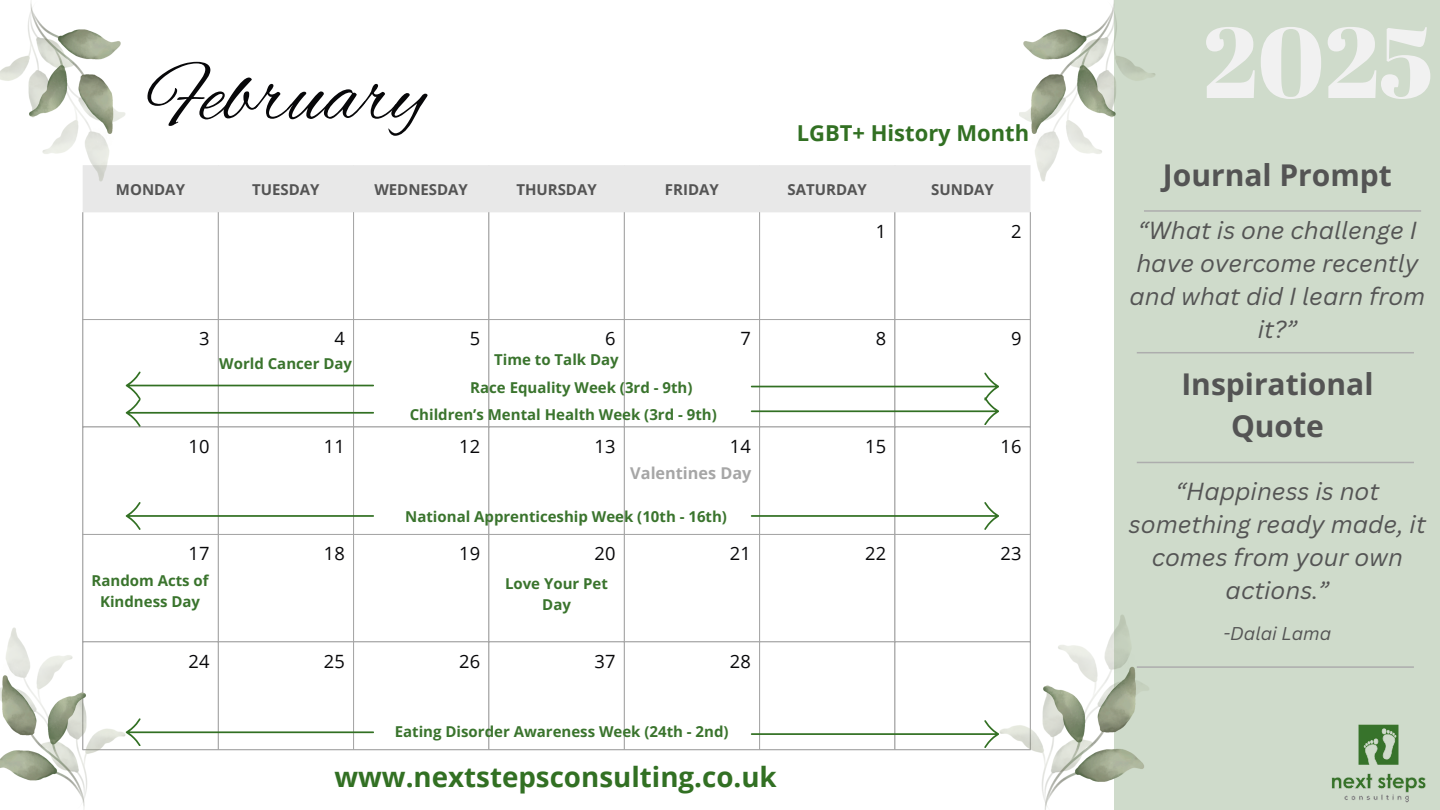
<style>
.page{position:relative;width:1440px;height:810px;background:#fff}
.page>*{position:absolute;margin:0;border:0;box-sizing:border-box;transform-origin:0 0}
.t1{font:100px "Abril Fatface";color:#f1f1f1}
.t2{font:85px "Alex Brush";color:#070709}
.t3{font:700 30px/42px "Open Sans";color:#545454;text-align:center}
.t4{font:700 27.7px "Open Sans";color:#327023}
.t5{font:italic 24px/33px "Canva Sans";color:#545454;text-align:center}
.t6{font:700 22px "Open Sans";color:#327023}
.t7{font:18.3px "Open Sans";color:#070709}
.t8{font:italic 18px "Canva Sans";color:#545454}
.t9{font:700 16.3px "Open Sans";color:#a6a6a6}
.t10{font:700 15px/21px "Open Sans";color:#3a742d;text-align:center}
.t11{font:700 15px "Open Sans";color:#545454}
</style>
<div class="page">
<div style="left:1115px;top:0;width:325px;height:810px;background:#cfdbcb"></div>
<img style="left:1331px;top:724px;width:95px;height:79px">
<div style="left:83px;top:165px;width:947px;height:47px;background:#e8e8e8"></div>
<hr style="left:82px;top:212px;width:1px;height:537px;background:#a6a6a6">
<hr style="left:218px;top:212px;width:1px;height:537px;background:#a6a6a6">
<hr style="left:353px;top:212px;width:1px;height:537px;background:#a6a6a6">
<hr style="left:489px;top:212px;width:1px;height:537px;background:#a6a6a6">
<hr style="left:624px;top:212px;width:1px;height:537px;background:#a6a6a6">
<hr style="left:759px;top:212px;width:1px;height:537px;background:#a6a6a6">
<hr style="left:895px;top:212px;width:1px;height:537px;background:#a6a6a6">
<hr style="left:1030px;top:212px;width:1px;height:537px;background:#a6a6a6">
<hr style="left:82px;top:319px;width:949px;height:1px;background:#a6a6a6">
<hr style="left:82px;top:427px;width:949px;height:1px;background:#a6a6a6">
<hr style="left:82px;top:534px;width:949px;height:1px;background:#a6a6a6">
<hr style="left:82px;top:641px;width:949px;height:1px;background:#a6a6a6">
<hr style="left:82px;top:749px;width:949px;height:1px;background:#a6a6a6">
<hr style="left:1137px;top:352px;width:277px;height:1px;background:#adadad">
<hr style="left:1144px;top:210px;width:277px;height:2px;background:#adadad">
<hr style="left:1137px;top:462px;width:277px;height:1px;background:#adadad">
<hr style="left:1137px;top:666px;width:277px;height:2px;background:#adadad">
<img style="left:999px;top:614px;width:150px;height:196px">
<img style="left:0;top:628px;width:126px;height:182px">
<img style="left:0;top:0;width:126px;height:182px">
<img style="left:1019px;top:0;width:136px;height:182px">
<svg style="left:126px;top:502px;width:248px;height:28px"></svg>
<svg style="left:751px;top:502px;width:248px;height:28px"></svg>
<svg style="left:751px;top:372px;width:248px;height:53px"></svg>
<svg style="left:126px;top:371px;width:248px;height:55px"></svg>
<svg style="left:126px;top:718px;width:248px;height:28px"></svg>
<svg style="left:751px;top:720px;width:248px;height:28px"></svg>
<p class="t2" style="left:149px;top:48px;width:278px">February</p>
<p class="t6" style="left:797px;top:117px;width:234px">LGBT+ History Month</p>
<p class="t11" style="left:116px;top:179px;width:71px">MONDAY</p>
<p class="t11" style="left:252px;top:179px;width:69px">TUESDAY</p>
<h1 class="t11" style="left:374px;top:179px;width:95px">WEDNESDAY</h1>
<h3 class="t11" style="left:516px;top:179px;width:82px">THURSDAY</h3>
<p class="t11" style="left:665px;top:179px;width:55px">FRIDAY</p>
<h5 class="t11" style="left:788px;top:179px;width:81px">SATURDAY</h5>
<p class="t11" style="left:931px;top:179px;width:64px">SUNDAY</p>
<h3 class="t7" style="left:876px;top:218px;width:12px">1</h3>
<p class="t7" style="left:1011px;top:218px;width:12px">2</p>
<h5 class="t7" style="left:199px;top:326px;width:12px">3</h5>
<p class="t7" style="left:334px;top:326px;width:12px">4</p>
<p class="t7" style="left:470px;top:326px;width:12px">5</p>
<p class="t7" style="left:605px;top:326px;width:12px">6</p>
<h2 class="t7" style="left:740px;top:326px;width:12px">7</h2>
<h4 class="t7" style="left:876px;top:326px;width:12px">8</h4>
<p class="t7" style="left:1011px;top:326px;width:12px">9</p>
<p class="t10" style="left:219px;top:352px;width:134px">World Cancer Day</p>
<p class="t10" style="left:494px;top:348px;width:126px">Time to Talk Day</p>
<p class="t10" style="left:470px;top:377px;width:224px">Race Equality Week (3rd - 9th)</p>
<p class="t10" style="left:410px;top:403px;width:309px">Children’s Mental Health Week (3rd - 9th)</p>
<p class="t7" style="left:189px;top:433px;width:22px">10</p>
<p class="t7" style="left:324px;top:433px;width:22px">11</p>
<p class="t7" style="left:459px;top:433px;width:22px">12</p>
<p class="t7" style="left:595px;top:433px;width:22px">13</p>
<p class="t7" style="left:730px;top:433px;width:22px">14</p>
<p class="t7" style="left:865px;top:433px;width:22px">15</p>
<p class="t7" style="left:1001px;top:433px;width:22px">16</p>
<p class="t9" style="left:630px;top:461px;width:123px">Valentines Day</p>
<p class="t10" style="left:405px;top:505px;width:323px">National Apprenticeship Week (10th - 16th)</p>
<p class="t7" style="left:189px;top:541px;width:22px">17</p>
<p class="t7" style="left:324px;top:541px;width:22px">18</p>
<p class="t7" style="left:459px;top:541px;width:22px">19</p>
<p class="t7" style="left:595px;top:541px;width:22px">20</p>
<p class="t7" style="left:730px;top:541px;width:22px">21</p>
<p class="t7" style="left:865px;top:541px;width:22px">22</p>
<p class="t7" style="left:1001px;top:541px;width:22px">23</p>
<p class="t10" style="left:92px;top:569px;width:119px">Random Acts of<br>Kindness Day</p>
<p class="t10" style="left:505px;top:573px;width:104px">Love Your Pet<br>Day</p>
<p class="t7" style="left:189px;top:648px;width:22px">24</p>
<p class="t7" style="left:324px;top:648px;width:22px">25</p>
<p class="t7" style="left:459px;top:648px;width:22px">26</p>
<p class="t7" style="left:595px;top:648px;width:22px">37</p>
<p class="t7" style="left:730px;top:648px;width:22px">28</p>
<p class="t10" style="left:395px;top:721px;width:335px">Eating Disorder Awareness Week (24th - 2nd)</p>
<p class="t4" style="left:335px;top:757px;width:444px">www.nextstepsconsulting.co.uk</p>
<p class="t1" style="left:1203px;top:-8px;width:232px">2025</p>
<p class="t3" style="left:1163px;top:153px;width:230px">Journal Prompt</p>
<p class="t5" style="left:1130px;top:213px;width:297px">“What is one challenge I have overcome recently and what did I learn from it?”</p>
<p class="t3" style="left:1181px;top:362px;width:194px">Inspirational<br>Quote</p>
<p class="t5" style="left:1129px;top:474px;width:298px">“Happiness is not something ready made, it comes from your own actions.”</p>
<p class="t8" style="left:1223px;top:620px;width:109px">-Dalai Lama</p>
</div>
